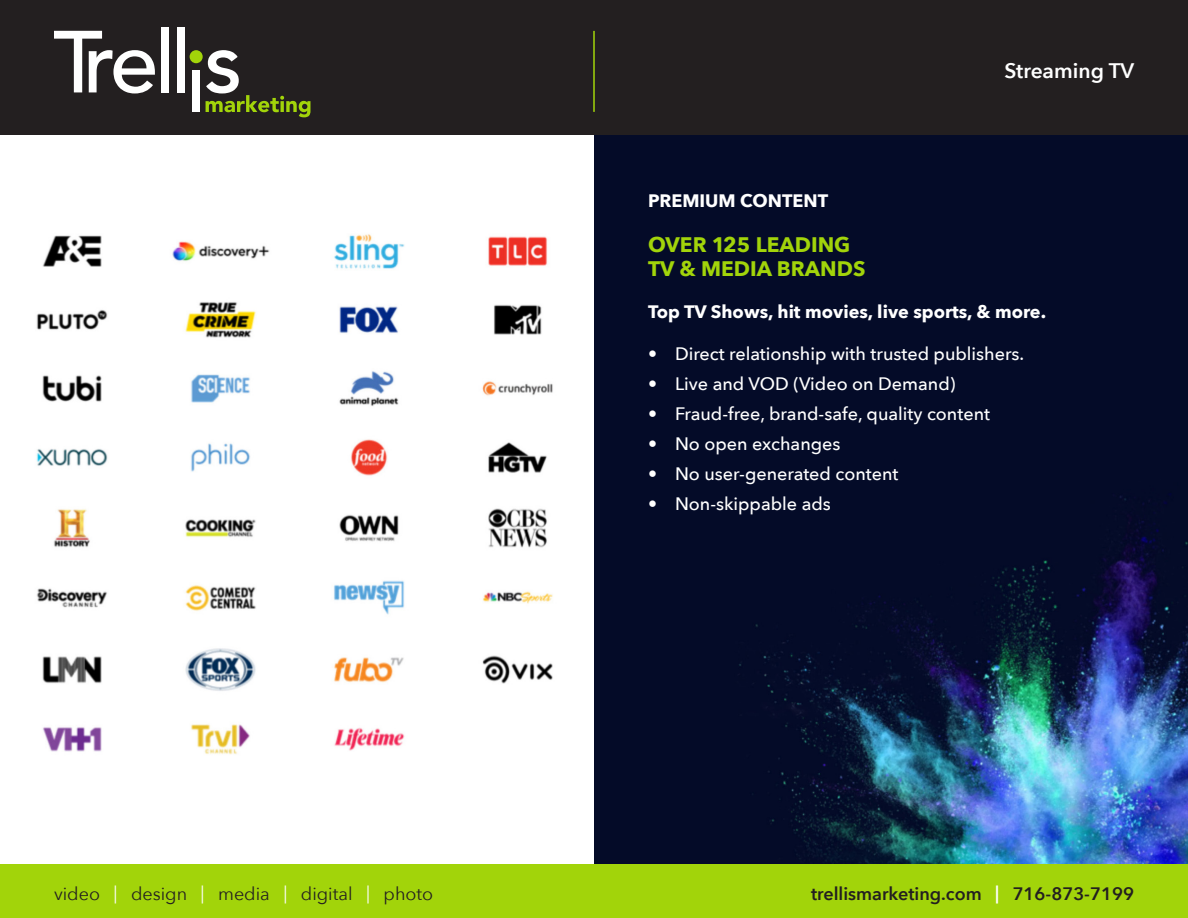
<style>
.page{position:relative;width:1188px;height:918px;background:#fff}
.page>*{position:absolute;margin:0;border:0;box-sizing:border-box;transform-origin:0 0}
.t1{font:700 21px "Avenir Next";color:#a2d40a}
.t2{font:600 21px "Avenir Next";color:#fff}
.t3{font:500 18px "Avenir Next";color:#fff}
.t4{font:700 18px "Avenir Next";color:#fff}
.t5{font:600 18px "Avenir Next";color:#231f20}
.t6{font:18px "Avenir Next";color:#231f20}
.s1{color:#fff}
</style>
<div class="page">
<div style="left:0;top:864px;width:1188px;height:54px;background:#a2d40a"></div>
<div style="left:0;top:0;width:1188px;height:135px;background:#231f20"></div>
<svg style="left:54px;top:31px;width:101px;height:62px"></svg>
<div style="left:161px;top:27px;width:8px;height:65px;background:#fff"></div>
<div style="left:177px;top:27px;width:8px;height:65px;background:#fff"></div>
<div style="left:192px;top:71px;width:8px;height:41px;background:#fff"></div>
<div style="left:190px;top:50px;width:13px;height:13px;background:#a2d40a;border-radius:50%"></div>
<svg style="left:206px;top:50px;width:104px;height:67px"></svg>
<hr style="left:593px;top:31px;width:2px;height:81px;background:#a2d40a">
<img style="left:36px;top:234px;width:517px;height:521px">
<img style="left:594px;top:135px;width:594px;height:729px">
<p class="t2" style="left:1004px;top:53px;width:132px">Streaming TV</p>
<p class="t4" style="left:648px;top:185px;width:182px">PREMIUM CONTENT</p>
<p class="t1" style="left:648px;top:226px;width:204px">OVER 125 LEADING</p>
<p class="t1" style="left:648px;top:250px;width:219px">TV &amp; MEDIA BRANDS</p>
<p class="t4" style="left:648px;top:296px;width:400px">Top TV Shows, hit movies, live sports, &amp; more.</p>
<p class="t3" style="left:648px;top:338px;width:378px">• Direct relationship with trusted publishers.</p>
<p class="t3" style="left:648px;top:368px;width:309px">• Live and VOD (Video on Demand)</p>
<p class="t3" style="left:648px;top:398px;width:344px">• Fraud-free, brand-safe, quality content</p>
<p class="t3" style="left:648px;top:428px;width:194px">• No open exchanges</p>
<p class="t3" style="left:648px;top:458px;width:252px">• No user-generated content</p>
<p class="t3" style="left:648px;top:488px;width:184px">• Non-skippable ads</p>
<p class="t6" style="left:54px;top:879px;width:381px">video <span class="s1">|</span> design <span class="s1">|</span> media <span class="s1">|</span> digital <span class="s1">|</span> photo</p>
<p class="t5" style="left:811px;top:878px;width:324px">trellismarketing.com <span class="s1">|</span> 716-873-7199</p>
</div>
